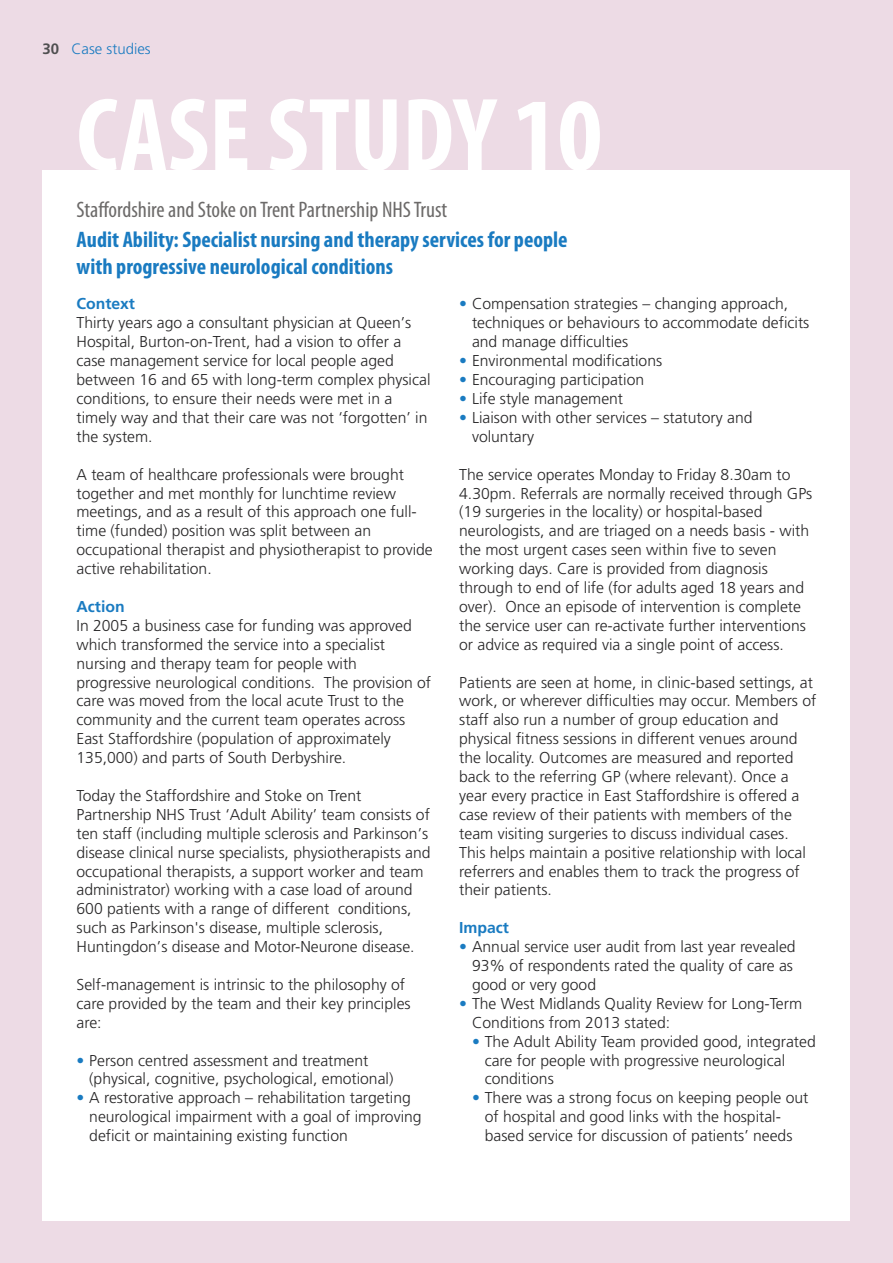
<style>
.page{position:relative;width:893px;height:1263px;background:#eddbe5}
.page>*{position:absolute;margin:0;border:0;box-sizing:border-box;transform-origin:0 0}
.t1{font:700 condensed 105px "Myriad Pro";color:#fff}
.t2{font:700 condensed 22.5px/27px "Myriad Pro";color:#1a7bc1}
.t3{font:condensed 22.5px "Myriad Pro";color:#6c6a69}
.t4{font:300 15.75px/18.9px "Frutiger";color:#272627}
.t5{font:700 15.75px "Frutiger";color:#1a7bc1}
.t6{font:300 15px "Frutiger";color:#1a7bc1}
.s1{font-weight:700;color:#4f4f50}
.s2{color:#1a7bc1}
</style>
<div class="page">
<div style="left:43px;top:170px;width:807px;height:1050px;background:#fff"></div>
<p class="t6" style="left:43px;top:43px;width:110px"><span class="s1">30</span> Case studies</p>
<h1 class="t1" style="left:77px;top:98px;width:527px">CASE STUDY 10</h1>
<h2 class="t3" style="left:77px;top:201px;width:372px">Staffordshire and Stoke on Trent Partnership NHSTrust</h2>
<h2 class="t2" style="left:77px;top:227px;width:493px">Audit Ability: Specialist nursing and therapy services for people with progressive neurological conditions</h2>
<p class="t5" style="left:77px;top:298px;width:60px">Context</p>
<p class="t4" style="left:77px;top:315px;width:355px">Thirty years ago a consultant physician at Queen’s Hospital, Burton-on-Trent, had a vision to offer a case management service for local people aged between 16 and 65 with long-term complex physical conditions, to ensure their needs were met in a timely way and that their care was not ‘forgotten’ in the system.</p>
<p class="t4" style="left:77px;top:466px;width:358px">A team of healthcare professionals were brought together and met monthly for lunchtime review meetings, and as a result of this approach one full&shy;time (funded) position was split between an occupational therapist and physiotherapist to provide active rehabilitation.</p>
<p class="t5" style="left:77px;top:600px;width:50px">Action</p>
<p class="t4" style="left:77px;top:617px;width:356px">In 2005 a business case for funding was approved which transformed the service into a specialist nursing and therapy team for people with progressive neurological conditions. The provision of care was moved from the local acute Trust to the community and the current team operates across East Staffordshire (population of approximately 135,000) and parts of South Derbyshire.</p>
<p class="t4" style="left:77px;top:787px;width:356px">Today the Staffordshire and Stoke on Trent Partnership NHS Trust ‘Adult Ability’ team consists of ten staff (including multiple sclerosis and Parkinson’s disease clinical nurse specialists, physiotherapists and occupational therapists, a support worker and team administrator) working with a case load of around 600 patients with a range of different conditions, such as Parkinson's disease, multiple sclerosis, Huntingdon’s disease and Motor-Neurone disease.</p>
<p class="t4" style="left:77px;top:976px;width:336px">Self-management is intrinsic to the philosophy of care provided by the team and their key principles are:</p>
<p class="t4" style="left:89px;top:1052px;width:306px;text-indent:-13px"><span class="s2">•</span> Person centred assessment and treatment (physical, cognitive, psychological, emotional)</p>
<p class="t4" style="left:89px;top:1090px;width:334px;text-indent:-13px"><span class="s2">•</span> A restorative approach – rehabilitation targeting neurological impairment with a goal of improving deficit or maintaining existing function</p>
<p class="t4" style="left:472px;top:296px;width:339px;text-indent:-13px"><span class="s2">•</span> Compensation strategies – changing approach, techniques or behaviours to accommodate deficits and manage difficulties</p>
<p class="t4" style="left:459px;top:352px;width:204px"><span class="s2">•</span> Environmental modifications</p>
<p class="t4" style="left:459px;top:371px;width:186px"><span class="s2">•</span> Encouraging participation</p>
<p class="t4" style="left:459px;top:390px;width:165px"><span class="s2">•</span> Life style management</p>
<p class="t4" style="left:472px;top:409px;width:282px;text-indent:-13px"><span class="s2">•</span> Liaison with other services – statutory and voluntary</p>
<p class="t4" style="left:459px;top:466px;width:355px">The service operates Monday to Friday 8.30am to 4.30pm. Referrals are normally received through GPs (19 surgeries in the locality) or hospital-based neurologists, and are triaged on a needs basis - with the most urgent cases seen within five to seven working days. Care is provided from diagnosis through to end of life (for adults aged 18 years and over). Once an episode of intervention is complete the service user can re-activate further interventions or advice as required via a single point of access.</p>
<p class="t4" style="left:459px;top:674px;width:359px">Patients are seen at home, in clinic-based settings, at work, or wherever difficulties may occur. Members of staff also run a number of group education and physical fitness sessions in different venues around the locality. Outcomes are measured and reported back to the referring GP (where relevant). Once a year every practice in East Staffordshire is offered a case review of their patients with members of the team visiting surgeries to discuss individual cases.<br>This helps maintain a positive relationship with local referrers and enables them to track the progress of their patients.</p>
<p class="t5" style="left:459px;top:921px;width:51px">Impact</p>
<p class="t4" style="left:472px;top:938px;width:325px;text-indent:-13px"><span class="s2">•</span> Annual service user audit from last year revealed<br>93% of respondents rated the quality of care as good or very good</p>
<p class="t4" style="left:472px;top:995px;width:332px;text-indent:-13px"><span class="s2">•</span> The West Midlands Quality Review for Long-Term<br>Conditions from 2013 stated:</p>
<p class="t4" style="left:485px;top:1033px;width:332px;text-indent:-13px"><span class="s2">•</span> The Adult Ability Team provided good, integrated care for people with progressive neurological conditions</p>
<p class="t4" style="left:485px;top:1090px;width:325px;text-indent:-13px"><span class="s2">•</span> There was a strong focus on keeping people out of hospital and good links with the hospital&shy;based service for discussion of patients’ needs</p>
</div>
